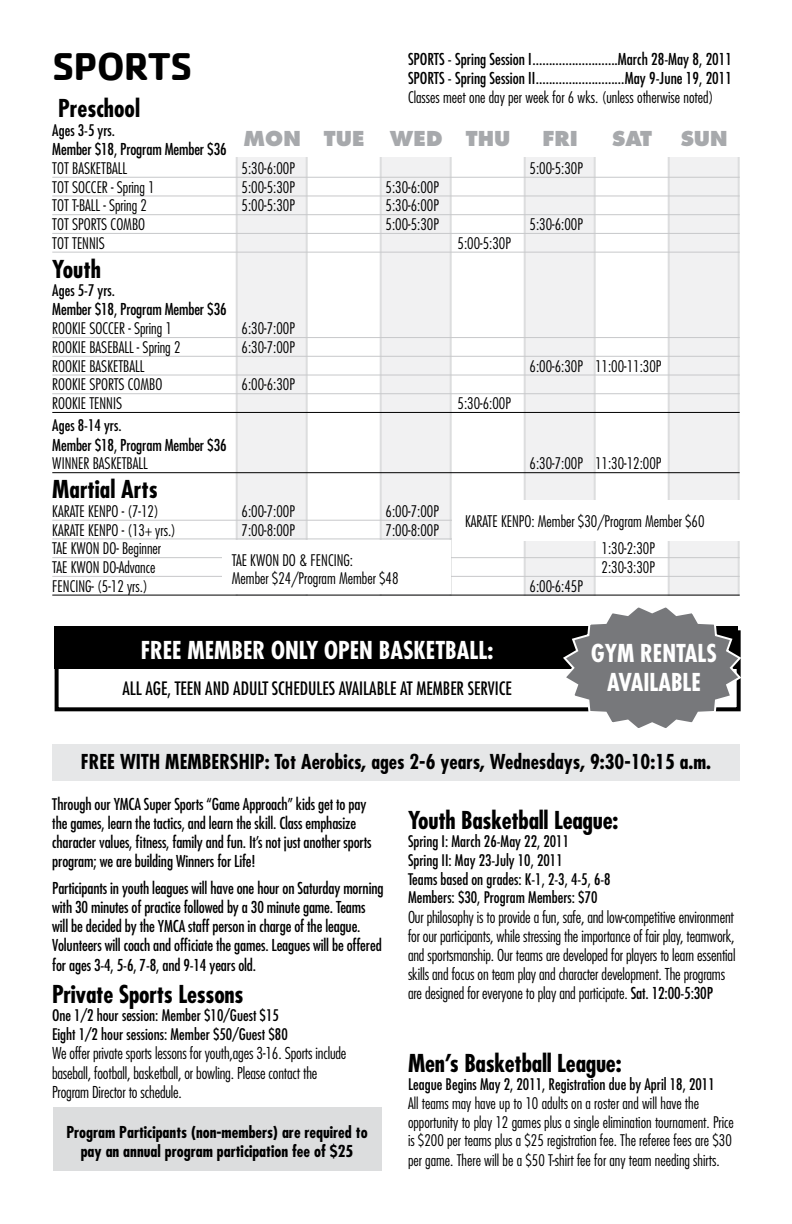
<style>
.page{position:relative;width:792px;height:1224px;background:#fff}
.page>*{position:absolute;margin:0;border:0;box-sizing:border-box;transform-origin:0 0}
.t1{font:700 40px "Cachet";letter-spacing:-.025em;color:#000}
.t2{font:700 condensed 24px "Futura";letter-spacing:-.01em;color:#000}
.t3{font:700 condensed 24px/29px "Futura";color:#fff}
.t4{font:700 condensed 20px "Futura";color:#000}
.t5{font:800 20px "Futura";color:#a7a9ac}
.t6{font:condensed 18px "Futura";color:#000}
.t7{font:condensed 16px/19.2px "Futura";letter-spacing:-.01em;color:#000}
.t8{font:300 condensed 16px/19.2px "Futura";letter-spacing:-.01em;color:#000}
.t9{font:700 condensed 16px/19.2px "Futura";color:#000;text-align:center}
.t10{font:300 condensed 15.6px/18.8px "Futura";color:#000}
.t11{font:condensed 15.6px/18.8px "Futura";color:#000}
.s1{font-size:15.6px}
.s2{font-weight:400}
</style>
<div class="page">
<div style="left:236px;top:0;width:72px;height:1224px;background:#f1f1f2;border:2px solid #dcddde"></div>
<div style="left:380px;top:0;width:72px;height:1224px;background:#f1f1f2;border:2px solid #dcddde"></div>
<div style="left:524px;top:0;width:72px;height:1224px;background:#f1f1f2;border:2px solid #dcddde"></div>
<div style="left:668px;top:0;width:72px;height:1224px;background:#f1f1f2;border:2px solid #dcddde"></div>
<div style="left:110px;top:597px;width:671px;height:627px;background:#fff"></div>
<div style="left:236px;top:0;width:504px;height:157px;background:#fff"></div>
<hr style="left:52px;top:177px;width:688px;height:1px;background:#c7c8ca">
<hr style="left:52px;top:195px;width:688px;height:1px;background:#c7c8ca">
<hr style="left:52px;top:214px;width:688px;height:1px;background:#c7c8ca">
<hr style="left:52px;top:233px;width:688px;height:1px;background:#c7c8ca">
<hr style="left:52px;top:252px;width:688px;height:1px;background:#c7c8ca">
<hr style="left:52px;top:337px;width:688px;height:1px;background:#c7c8ca">
<hr style="left:52px;top:356px;width:688px;height:1px;background:#c7c8ca">
<hr style="left:52px;top:375px;width:688px;height:1px;background:#c7c8ca">
<hr style="left:52px;top:393px;width:688px;height:1px;background:#c7c8ca">
<hr style="left:52px;top:412px;width:688px;height:1px;background:#000">
<hr style="left:52px;top:472px;width:688px;height:1px;background:#000">
<hr style="left:52px;top:520px;width:688px;height:1px;background:#c7c8ca">
<hr style="left:52px;top:538px;width:688px;height:1px;background:#c7c8ca">
<hr style="left:52px;top:557px;width:688px;height:1px;background:#c7c8ca">
<hr style="left:52px;top:576px;width:688px;height:1px;background:#c7c8ca">
<hr style="left:52px;top:595px;width:688px;height:1px;background:#000">
<div style="left:55px;top:626px;width:683px;height:43px;background:#000"></div>
<div style="left:55px;top:630px;width:686px;height:81px;border:4px solid #000"></div>
<div style="left:53px;top:1107px;width:329px;height:64px;background:#dcddde"></div>
<div style="left:52px;top:745px;width:688px;height:36px;background:#e6e7e8"></div>
<svg style="left:561px;top:607px;width:180px;height:121px"></svg>
<div style="left:452px;top:500px;width:303px;height:41px;background:#fff"></div>
<div style="left:222px;top:541px;width:229px;height:53px;background:#fff"></div>
<h1 class="t1" style="left:52px;top:41px;width:142px">SPORTS</h1>
<p class="t7" style="left:408px;top:49px;width:326px">SPORTS - Spring Session I..........................March 28-May 8, 2011<br>SPORTS - Spring Session II...........................May 9-June 19, 2011</p>
<p class="t10" style="left:408px;top:88px;width:307px">Classes meet one day per week for 6 wks. (unless otherwise noted)</p>
<h2 class="t2" style="left:58px;top:93px;width:83px">Preschool</h2>
<p class="t11" style="left:52px;top:121px;width:64px">Ages 3-5 yrs.</p>
<p class="t7" style="left:52px;top:140px;width:176px">Member $18, Program Member $36</p>
<p class="t10" style="left:52px;top:159px;width:70px">TOT BASKETBALL</p>
<p class="t10" style="left:242px;top:159px;width:88px">5:30-6:00P</p>
<p class="t10" style="left:530px;top:159px;width:54px">5:00-5:30P</p>
<p class="t10" style="left:52px;top:177px;width:104px">TOT SOCCER - Spring 1</p>
<p class="t10" style="left:242px;top:177px;width:66px">5:00-5:30P</p>
<p class="t10" style="left:386px;top:177px;width:54px">5:30-6:00P</p>
<p class="t10" style="left:52px;top:196px;width:96px">TOT T-BALL - Spring 2</p>
<p class="t10" style="left:242px;top:196px;width:66px">5:00-5:30P</p>
<p class="t10" style="left:386px;top:196px;width:54px">5:30-6:00P</p>
<p class="t10" style="left:52px;top:215px;width:94px">TOT SPORTS COMBO</p>
<p class="t10" style="left:386px;top:215px;width:66px">5:00-5:30P</p>
<p class="t10" style="left:530px;top:215px;width:54px">5:30-6:00P</p>
<p class="t10" style="left:52px;top:234px;width:54px">TOT TENNIS</p>
<p class="t10" style="left:458px;top:234px;width:54px">5:00-5:30P</p>
<h2 class="t2" style="left:52px;top:254px;width:50px">Youth</h2>
<p class="t11" style="left:52px;top:281px;width:64px">Ages 5-7 yrs.</p>
<p class="t7" style="left:52px;top:300px;width:176px">Member $18, Program Member $36</p>
<p class="t10" style="left:52px;top:319px;width:121px">ROOKIE SOCCER - Spring 1</p>
<p class="t10" style="left:242px;top:319px;width:54px">6:30-7:00P</p>
<p class="t10" style="left:52px;top:338px;width:130px">ROOKIE BASEBALL - Spring 2</p>
<p class="t10" style="left:242px;top:338px;width:54px">6:30-7:00P</p>
<p class="t10" style="left:52px;top:356px;width:134px">ROOKIE BASKETBALL</p>
<p class="t10" style="left:530px;top:356px;width:132px">6:00-6:30P 11:00-11:30P</p>
<p class="t10" style="left:52px;top:375px;width:112px">ROOKIE SPORTS COMBO</p>
<p class="t10" style="left:242px;top:375px;width:54px">6:00-6:30P</p>
<p class="t10" style="left:52px;top:394px;width:71px">ROOKIE TENNIS</p>
<p class="t10" style="left:458px;top:394px;width:54px">5:30-6:00P</p>
<p class="t11" style="left:52px;top:416px;width:71px">Ages 8-14 yrs.</p>
<p class="t7" style="left:52px;top:435px;width:176px">Member $18, Program Member $36</p>
<p class="t10" style="left:52px;top:454px;width:137px">WINNER BASKETBALL</p>
<p class="t10" style="left:530px;top:454px;width:132px">6:30-7:00P 11:30-12:00P</p>
<h2 class="t2" style="left:52px;top:474px;width:107px">Martial Arts</h2>
<p class="t10" style="left:52px;top:502px;width:108px">KARATE KENPO - (7-12)</p>
<p class="t10" style="left:242px;top:502px;width:66px">6:00-7:00P</p>
<p class="t10" style="left:386px;top:502px;width:52px">6:00-7:00P</p>
<p class="t10" style="left:52px;top:520px;width:125px">KARATE KENPO - (13+ yrs.)</p>
<p class="t10" style="left:242px;top:520px;width:66px">7:00-8:00P</p>
<p class="t10" style="left:386px;top:520px;width:54px">7:00-8:00P</p>
<p class="t10" style="left:52px;top:539px;width:110px">TAE KWON DO- Beginner</p>
<p class="t10" style="left:602px;top:539px;width:54px">1:30-2:30P</p>
<p class="t10" style="left:52px;top:558px;width:105px">TAE KWON DO-Advance</p>
<p class="t10" style="left:602px;top:558px;width:54px">2:30-3:30P</p>
<p class="t10" style="left:52px;top:577px;width:97px">FENCING- (5-12 yrs.)</p>
<p class="t10" style="left:530px;top:577px;width:54px">6:00-6:45P</p>
<p class="t5" style="left:244px;top:126px;width:122px">MON TUE</p>
<p class="t5" style="left:390px;top:126px;width:122px">WED THU</p>
<p class="t5" style="left:543px;top:126px;width:37px">FRI</p>
<p class="t5" style="left:612px;top:126px;width:42px">SAT</p>
<p class="t5" style="left:681px;top:126px;width:48px">SUN</p>
<p class="t10" style="left:465px;top:512px;width:241px">KARATE KENPO: Member $30/Program Member $60</p>
<p class="t10" style="left:232px;top:550px;width:168px">TAE KWON DO &amp; FENCING:<br>Member $24/Program Member $48</p>
<h2 class="t3" style="left:141px;top:636px;width:316px">FREE member only open basketball</h2>
<h2 class="t3" style="left:487px;top:636px;width:7px">:</h2>
<p class="t6" style="left:122px;top:678px;width:179px">ALL AGE, TEEN AND ADULT schedule</p>
<p class="t6" style="left:329px;top:678px;width:184px">S AVAILABLE AT MEMBER SERVICE</p>
<h2 class="t3" style="left:607px;top:639px;width:111px;text-indent:-16px">gym rentals availabl</h2>
<h2 class="t3" style="left:692px;top:668px;width:11px">e</h2>
<p class="t4" style="left:81px;top:749px;width:632px">FREE WITH MEMBERSHIP: Tot Aerobics, ages 2-6 years, Wednesdays, 9:30-10:15 a.m.</p>
<p class="t7" style="left:52px;top:794px;width:321px"><span class="s1">T</span>hrough our YMCA Super Sports “Game Approach” kids get to pay the games, learn the tactics, and learn the skill. Class emphasize character values, fitness, family and fun. It’s not just another sports program; we are building Winners for Life!</p>
<p class="t7" style="left:52px;top:878px;width:333px">Participants in youth leagues will have one hour on Saturday morning with 30 minutes of practice followed by a 30 minute game. Teams will be decided by the YMCA staff person in charge of the league.<br>Volunteers will coach and officiate the games. Leagues will be offered for ages 3-4, 5-6, 7-8, and 9-14 years old.</p>
<h2 class="t2" style="left:52px;top:979px;width:193px">Private Sports Lessons</h2>
<p class="t11" style="left:52px;top:1006px;width:237px">One 1/2 hour session: Member $10/Guest $15<br>Eight 1/2 hour sessions: Member $50/Guest $80</p>
<p class="t8" style="left:52px;top:1044px;width:296px">We offer private sports lessons for youth,ages 3-16. Sports include baseball, football, basketball, or bowling. Please contact the<br>Program Director to schedule.</p>
<p class="t9" style="left:66px;top:1122px;width:303px">Program Participants (non-members) are required to pay an annual program participation fee of $25</p>
<h2 class="t2" style="left:408px;top:805px;width:212px">Youth Basketball League:</h2>
<p class="t11" style="left:408px;top:832px;width:204px">Spring I: March 26-May 22, 2011<br>Spring II: May 23-July 10, 2011<br>Teams based on grades: K-1, 2-3, 4-5, 6-8<br>Members: $30, Program Members: $70</p>
<p class="t8" style="left:408px;top:907px;width:329px">Our philosophy is to provide a fun, safe, and low-competitive environment for our participants, while stressing the importance of fair play, teamwork, and sportsmanship. Our teams are developed for players to learn essential skills and focus on team play and character development. The programs are designed for everyone to play and participate. <span class="s2">Sat. 12:00-5:30P</span></p>
<h2 class="t2" style="left:408px;top:1048px;width:215px">Men’s Basketball League:</h2>
<p class="t11" style="left:408px;top:1075px;width:308px">League Begins May 2, 2011, Registration due by April 18, 2011</p>
<p class="t10" style="left:408px;top:1094px;width:327px">All teams may have up to 10 adults on a roster and will have the opportunity to play 12 games plus a single elimination tournament. Price is $200 per teams plus a $25 registration fee. The referee fees are $30 per game. There will be a $50 T-shirt fee for any team needing shirts.</p>
</div>
